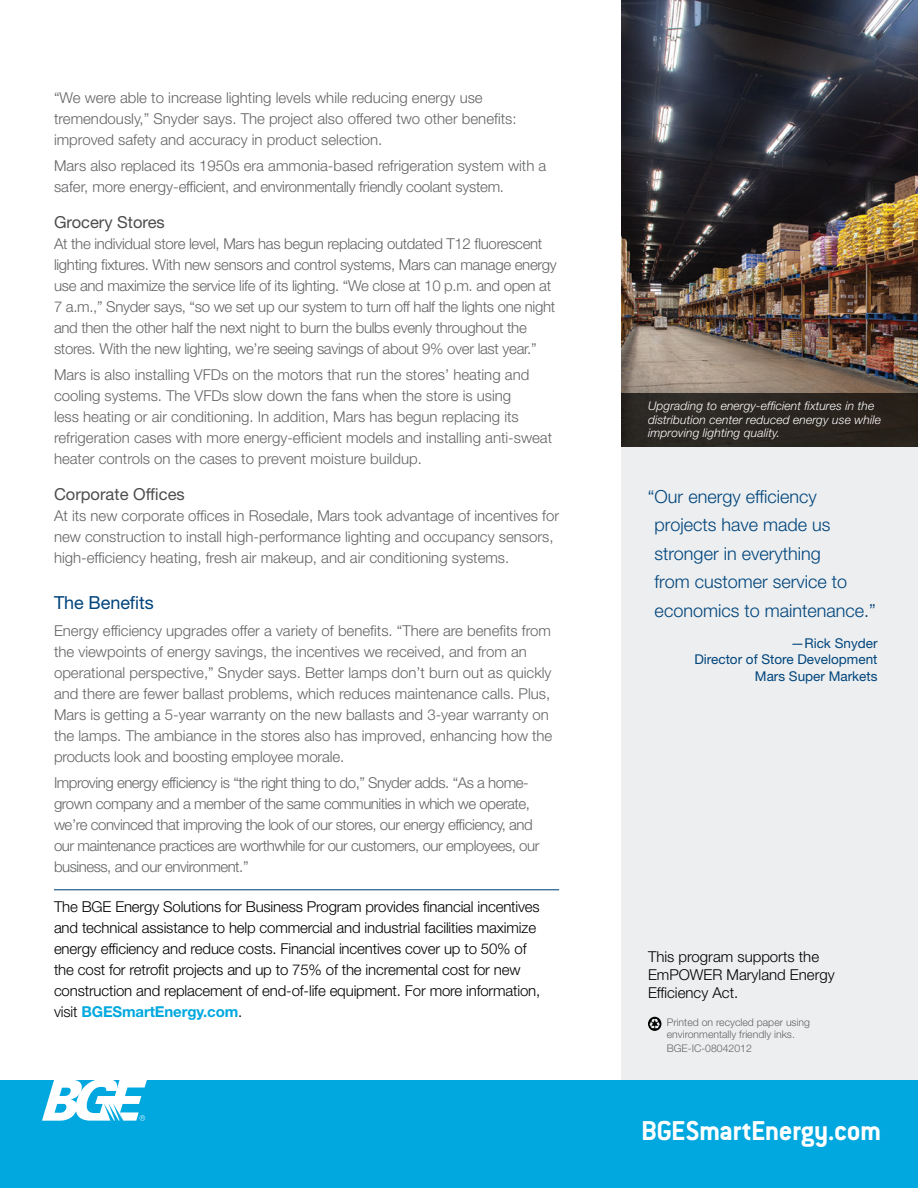
<style>
.page{position:relative;width:918px;height:1188px;background:#fff}
.page>*{position:absolute;margin:0;border:0;box-sizing:border-box;transform-origin:0 0}
.t1{font:700 30px "Conduit ITC Std";letter-spacing:-.02em;color:#fff}
.t2{font:300 18px/28.5px "Helvetica Neue LT Std";color:#00447c}
.t3{font:18px "Helvetica Neue LT Std";letter-spacing:-.005em;color:#00447c}
.t4{font:16.5px "Helvetica Neue LT Std";color:#4d4d4f}
.t5{font:300 15px/21px "Helvetica Neue LT Std";color:#636466}
.t6{font:300 15px/21px "Helvetica Neue LT Std";letter-spacing:-.01em;color:#000}
.t7{font:300 15px/21px "Helvetica Neue LT Std";letter-spacing:-.02em;color:#636466}
.t8{font:300 15px/21px "Helvetica Neue LT Std";letter-spacing:-.03em;color:#636466}
.t9{font:13.5px/16.5px "Helvetica Neue LT Std";color:#00447c;text-align:right}
.t10{font:italic 300 12px/13.5px "Helvetica Neue LT Std";letter-spacing:.01em;color:#fff}
.t11{font:300 10.5px/12px "Helvetica Neue LT Std";color:#636466}
.s1{font-weight:700;color:#00a8df}
</style>
<div class="page">
<div style="left:621px;top:0;width:297px;height:1089px;background:#eceeef"></div>
<hr style="left:54px;top:889px;width:505px;height:1px;background:#00447c">
<img style="left:621px;top:0;width:297px;height:393px">
<div style="left:621px;top:393px;width:297px;height:53px;background:#2b2621"></div>
<div style="left:0;top:1081px;width:918px;height:107px;background:#00a8df"></div>
<svg style="left:42px;top:1080px;width:105px;height:41px"></svg>
<svg style="left:648px;top:1017px;width:13px;height:14px"></svg>
<p class="t5" style="left:54px;top:86px;width:464px">“We were able to increase lighting levels while reducing energy use tremendously,” Snyder says. The project also offered two other benefits: improved safety and accuracy in product selection.</p>
<p class="t5" style="left:54px;top:155px;width:494px">Mars also replaced its 1950s era ammonia-based refrigeration system with a safer, more energy-efficient, and environmentally friendly coolant system.</p>
<p class="t4" style="left:54px;top:212px;width:112px">Grocery Stores</p>
<p class="t7" style="left:54px;top:232px;width:504px">At the individual store level, Mars has begun replacing outdated T12 fluorescent lighting fixtures. With new sensors and control systems, Mars can manage energy use and maximize the service life of its lighting. “We close at 10 p.m. and open at 7 a.m.,” Snyder says, “so we set up our system to turn off half the lights one night and then the other half the next night to burn the bulbs evenly throughout the stores. With the new lighting, we’re seeing savings of about 9% over last year.”</p>
<p class="t5" style="left:54px;top:364px;width:500px">Mars is also installing VFDs on the motors that run the stores’ heating and cooling systems. The VFDs slow down the fans when the store is using<br>less heating or air conditioning. In addition, Mars has begun replacing its refrigeration cases with more energy-efficient models and installing anti-sweat heater controls on the cases to prevent moisture buildup.</p>
<p class="t4" style="left:54px;top:484px;width:132px">Corporate Offices</p>
<p class="t5" style="left:54px;top:505px;width:507px">At its new corporate offices in Rosedale, Mars took advantage of incentives for new construction to install high-performance lighting and occupancy sensors, high-efficiency heating, fresh air makeup, and air conditioning systems.</p>
<p class="t3" style="left:54px;top:592px;width:101px">The Benefits</p>
<p class="t5" style="left:54px;top:619px;width:500px">Energy efficiency upgrades offer a variety of benefits. “There are benefits from the viewpoints of energy savings, the incentives we received, and from an operational perspective,” Snyder says. Better lamps don’t burn out as quickly and there are fewer ballast problems, which reduces maintenance calls. Plus, Mars is getting a 5-year warranty on the new ballasts and 3-year warranty on the lamps. The ambiance in the stores also has improved, enhancing how the products look and boosting employee morale.</p>
<p class="t8" style="left:54px;top:772px;width:487px">Improving energy efficiency is “the right thing to do,” Snyder adds. “As a home&shy;grown company and a member of the same communities in which we operate, we’re convinced that improving the look of our stores, our energy efficiency, and our maintenance practices are worthwhile for our customers, our employees, our business, and our environment.”</p>
<p class="t6" style="left:54px;top:896px;width:488px">The BGE Energy Solutions for Business Program provides financial incentives and technical assistance to help commercial and industrial facilities maximize energy efficiency and reduce costs. Financial incentives cover up to 50% of the cost for retrofit projects and up to 75% of the incremental cost for new construction and replacement of end-of-life equipment. For more information, visit <span class="s1">BGESmartEnergy.com</span>.</p>
<p class="t10" style="left:648px;top:399px;width:234px">Upgrading to energy-efficient fixtures in the distribution center reduced energy use while improving lighting quality.</p>
<p class="t2" style="left:655px;top:482px;width:223px;text-indent:-7px">“Our energy efficiency projects have made us stronger in everything<br>from customer service to economics to maintenance.”</p>
<p class="t9" style="left:694px;top:635px;width:185px">—Rick Snyder<br>Director of Store Development<br>Mars Super Markets</p>
<p class="t6" style="left:648px;top:948px;width:188px;line-height:18px">This program supports the<br>EmPOWER Maryland Energy<br>Efficiency Act.</p>
<p class="t11" style="left:667px;top:1016px;width:145px">Printed on recycled paper using environmentally friendly inks.</p>
<p class="t11" style="left:667px;top:1042px;width:87px">BGE-IC-08042012</p>
<h1 class="t1" style="left:641px;top:1113px;width:242px">BGESmartEnergy.com</h1>
</div>
